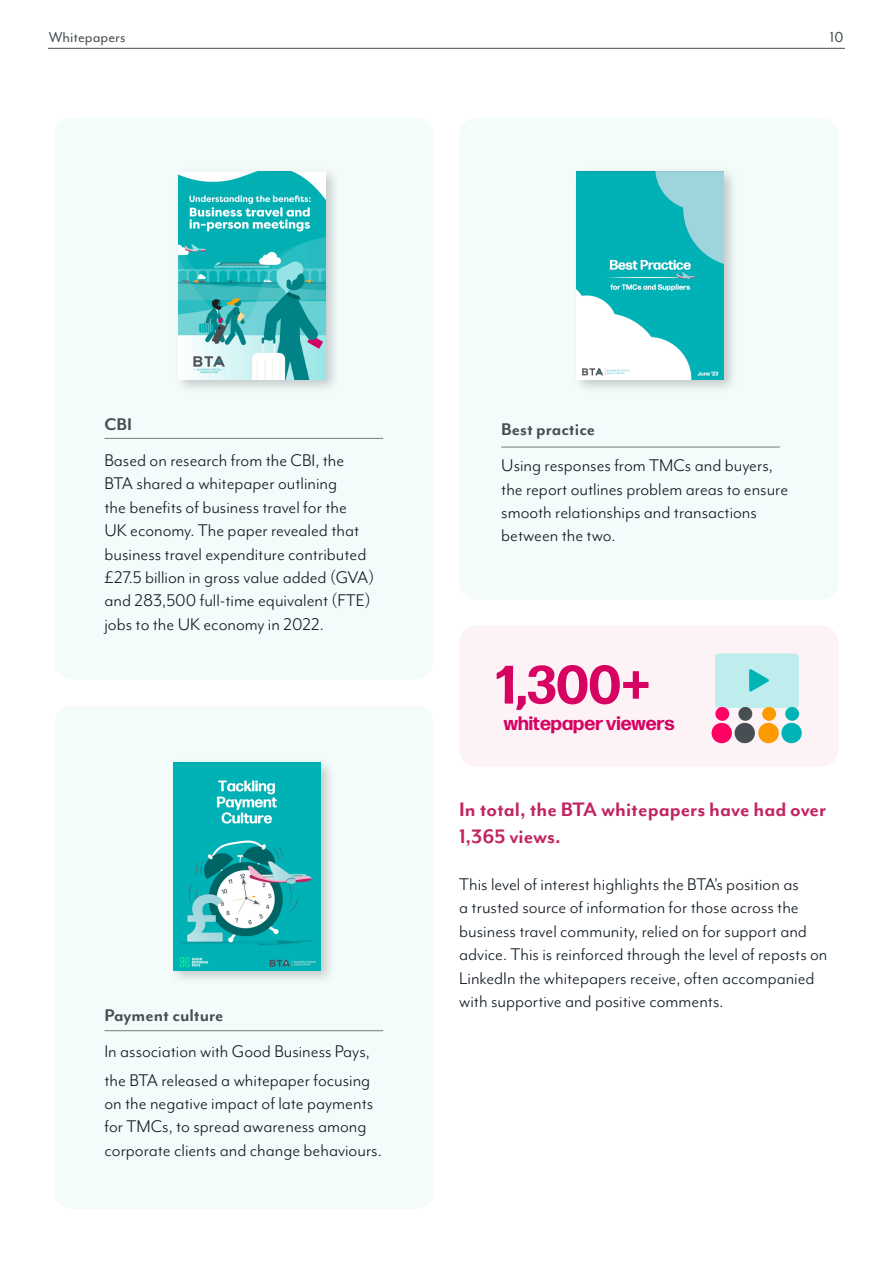
<style>
.page{position:relative;width:893px;height:1263px;background:#fff}
.page>*{position:absolute;margin:0;border:0;box-sizing:border-box;transform-origin:0 0}
.t1{font:700 54px "Forma DJR Deck";color:#d60363}
.t2{font:700 22.5px/27px "Mr Eaves Mod OT";color:#c22461}
.t3{font:19.5px/23.4px "Mr Eaves Mod OT";color:#101921}
.t4{font:700 19.5px "Mr Eaves Mod OT";color:#474f54}
.t5{font:700 19.5px "Forma DJR Deck";color:#d60363}
.t6{font:16.5px "Mr Eaves Mod OT";color:#474f54}
</style>
<div class="page">
<div style="left:54px;top:118px;width:380px;height:561px;background:#f3fbfb;border-radius:18px"></div>
<div style="left:54px;top:706px;width:380px;height:503px;background:#f3fbfb;border-radius:18px"></div>
<div style="left:459px;top:118px;width:380px;height:482px;background:#f3fbfb;border-radius:18px"></div>
<hr style="left:48px;top:48px;width:797px;height:1px;background:#474f54">
<div style="left:572px;top:166px;width:167px;height:228px;background:#000;opacity:.2"></div>
<img style="left:577px;top:171px;width:147px;height:208px">
<div style="left:173px;top:166px;width:168px;height:228px;background:#000;opacity:.2"></div>
<img style="left:179px;top:171px;width:147px;height:208px">
<div style="left:168px;top:758px;width:167px;height:228px;background:#000;opacity:.2"></div>
<img style="left:173px;top:763px;width:147px;height:207px">
<div style="left:459px;top:625px;width:380px;height:142px;background:#fdf3f7;border-radius:18px"></div>
<div style="left:715px;top:653px;width:84px;height:55px;background:#bfeded;border-radius:3px"></div>
<div style="left:738px;top:707px;width:14px;height:14px;background:#474f54;border-radius:50%"></div>
<div style="left:735px;top:723px;width:20px;height:20px;background:#474f54;border-radius:50%"></div>
<div style="left:715px;top:707px;width:14px;height:14px;background:#ff0063;border-radius:50%"></div>
<div style="left:711px;top:723px;width:21px;height:20px;background:#ff0063;border-radius:50%"></div>
<div style="left:785px;top:707px;width:14px;height:14px;background:#00b3b5;border-radius:50%"></div>
<div style="left:781px;top:723px;width:21px;height:20px;background:#00b3b5;border-radius:50%"></div>
<div style="left:762px;top:707px;width:14px;height:14px;background:#f90;border-radius:50%"></div>
<div style="left:758px;top:723px;width:21px;height:20px;background:#f90;border-radius:50%"></div>
<svg style="left:749px;top:669px;width:20px;height:23px"></svg>
<hr style="left:104px;top:438px;width:279px;height:1px;background:#808080">
<hr style="left:501px;top:446px;width:279px;height:2px;background:#808080">
<hr style="left:104px;top:1030px;width:279px;height:1px;background:#808080">
<p class="t6" style="left:49px;top:28px;width:78px">Whitepapers</p>
<p class="t6" style="left:830px;top:28px;width:15px">10</p>
<p class="t4" style="left:104px;top:413px;width:29px">CBI</p>
<p class="t3" style="left:104px;top:448px;width:271px">Based on research from the CBI, the BTA shared a whitepaper outlining<br>the benefits of business travel for the<br>UK economy. The paper revealed that business travel expenditure contributed £27.5 billion in gross value added (GVA) and 283,500 full-time equivalent (FTE) jobs to the UK economy in 2022.</p>
<p class="t4" style="left:104px;top:1004px;width:121px">Payment culture</p>
<p class="t3" style="left:104px;top:1037px;width:267px;line-height:28.5px">In association with Good Business Pays, the BTA released a whitepaper focusing</p>
<p class="t3" style="left:104px;top:1091px;width:279px">on the negative impact of late payments for TMCs, to spread awareness among corporate clients and change behaviours.</p>
<p class="t4" style="left:501px;top:418px;width:95px">Best practice</p>
<p class="t3" style="left:501px;top:454px;width:288px">Using responses from TMCs and buyers, the report outlines problem areas to ensure smooth relationships and transactions between the two.</p>
<h1 class="t1" style="left:496px;top:650px;width:157px">1,300+</h1>
<p class="t5" style="left:504px;top:711px;width:172px">whitepaper viewers</p>
<p class="t2" style="left:459px;top:796px;width:368px">In total, the BTA whitepapers have had over<br>1,365 views.</p>
<p class="t3" style="left:459px;top:872px;width:370px">This level of interest highlights the BTA’s position as<br>a trusted source of information for those across the business travel community, relied on for support and advice. This is reinforced through the level of reposts on LinkedIn the whitepapers receive, often accompanied with supportive and positive comments.</p>
</div>
